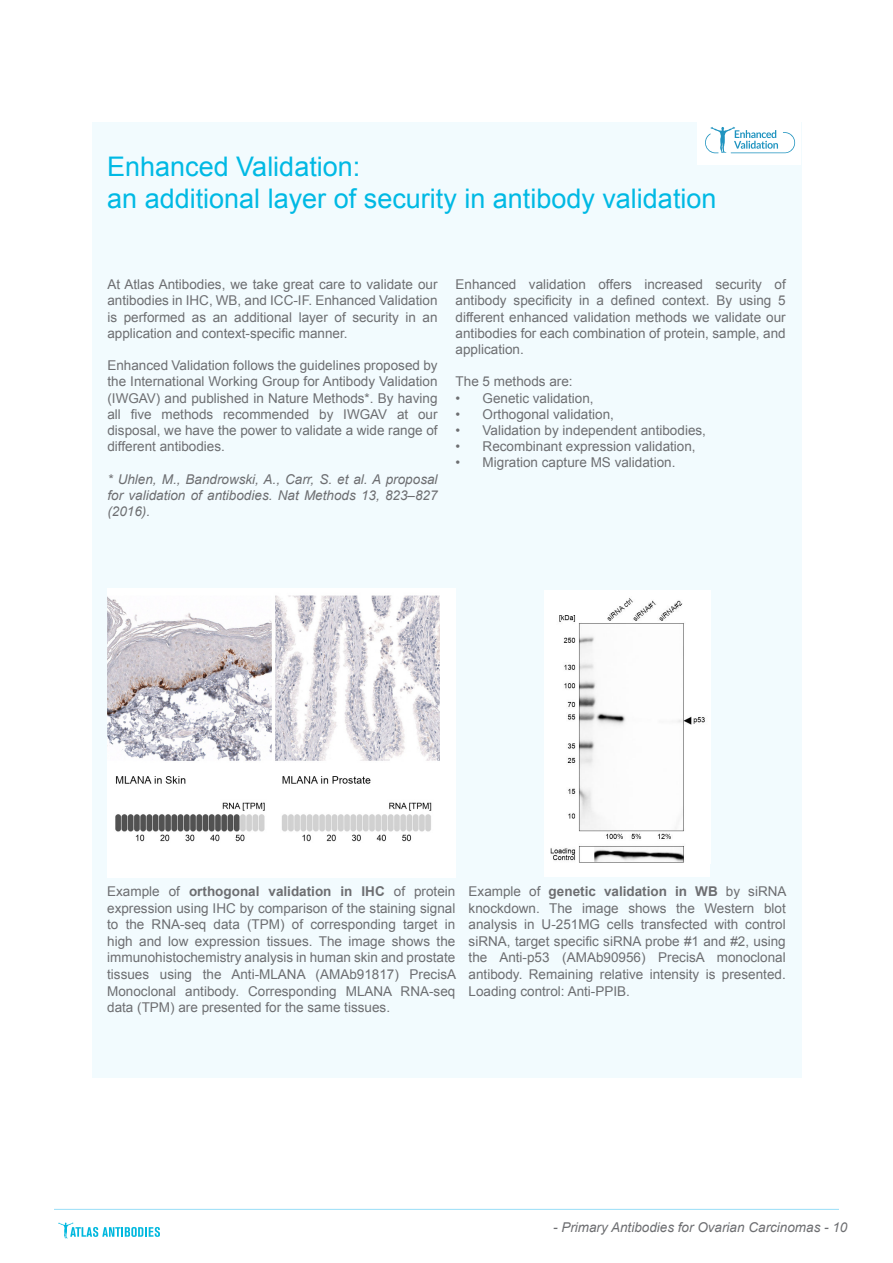
<style>
.page{position:relative;width:893px;height:1263px;background:#fff}
.page>*{position:absolute;margin:0;border:0;box-sizing:border-box;transform-origin:0 0}
.t1{font:27px "Arial";color:#00b9e4}
.t2{font:13.5px/16.5px "Arial";color:#6d6e71;text-align:justify}
.t3{font:italic 13.5px/16.2px "Arial";color:#6d6e71;text-align:justify}
.s1{font-weight:700}
</style>
<div class="page">
<div style="left:92px;top:122px;width:709px;height:955px;background:#f2fbfe"></div>
<div style="left:698px;top:120px;width:103px;height:45px;background:#fff"></div>
<svg style="left:705px;top:127px;width:90px;height:26px"></svg>
<div style="left:107px;top:588px;width:349px;height:290px;background:#fff"></div>
<img style="left:107px;top:595px;width:333px;height:247px">
<div style="left:544px;top:590px;width:166px;height:286px;background:#fff"></div>
<img style="left:550px;top:598px;width:155px;height:265px">
<svg style="left:58px;top:1222px;width:102px;height:16px"></svg>
<hr style="left:54px;top:1209px;width:785px;height:1px;background:#99def8">
<p class="t1" style="left:107px;top:149px;width:255px">Enhanced Validation:</p>
<p class="t1" style="left:107px;top:181px;width:611px">an additional layer of security in antibody validation</p>
<p class="t2" style="left:107px;top:276px;width:332px">At Atlas Antibodies, we take great care to validate our antibodies in IHC, WB, and ICC-IF. Enhanced Validation is performed as an additional layer of security in an application and context-specific manner.</p>
<p class="t2" style="left:107px;top:357px;width:332px">Enhanced Validation follows the guidelines proposed by the International Working Group for Antibody Validation (IWGAV) and published in Nature Methods*. By having all five methods recommended by IWGAV at our disposal, we have the power to validate a wide range of different antibodies.</p>
<p class="t3" style="left:107px;top:471px;width:332px">* Uhlen, M., Bandrowski, A., Carr, S. et al. A proposal for validation of antibodies. Nat Methods 13, 823–827 (2016).</p>
<p class="t2" style="left:456px;top:276px;width:332px">Enhanced validation offers increased security of antibody specificity in a defined context. By using 5 different enhanced validation methods we validate our antibodies for each combination of protein, sample, and application.</p>
<p class="t2" style="left:456px;top:374px;width:119px">The 5 methods are:</p>
<p class="t2" style="left:456px;top:390px;width:140px">• Genetic validation,</p>
<p class="t2" style="left:456px;top:406px;width:160px">• Orthogonal validation,</p>
<p class="t2" style="left:456px;top:422px;width:252px">• Validation by independent antibodies,</p>
<p class="t2" style="left:456px;top:438px;width:242px">• Recombinant expression validation,</p>
<p class="t2" style="left:456px;top:455px;width:221px">• Migration capture MS validation.</p>
<p class="t2" style="left:107px;top:884px;width:350px">Example of <span class="s1">orthogonal validation in IHC</span> of protein expression using IHC by comparison of the staining signal to the RNA-seq data (TPM) of corresponding target in high and low expression tissues. The image shows the immunohistochemistry analysis in human skin and prostate tissues using the Anti-MLANA (AMAb91817) PrecisA Monoclonal antibody. Corresponding MLANA RNA-seq data (TPM) are presented for the same tissues.</p>
<p class="t2" style="left:469px;top:884px;width:319px">Example of <span class="s1">genetic validation in WB</span> by siRNA knockdown. The image shows the Western blot analysis in U-251MG cells transfected with control siRNA, target specific siRNA probe #1 and #2, using the Anti-p53 (AMAb90956) PrecisA monoclonal antibody. Remaining relative intensity is presented.<br>Loading control: Anti-PPIB.</p>
<p class="t3" style="left:553px;top:1219px;width:296px">- Primary Antibodies for Ovarian Carcinomas - 10</p>
</div>
